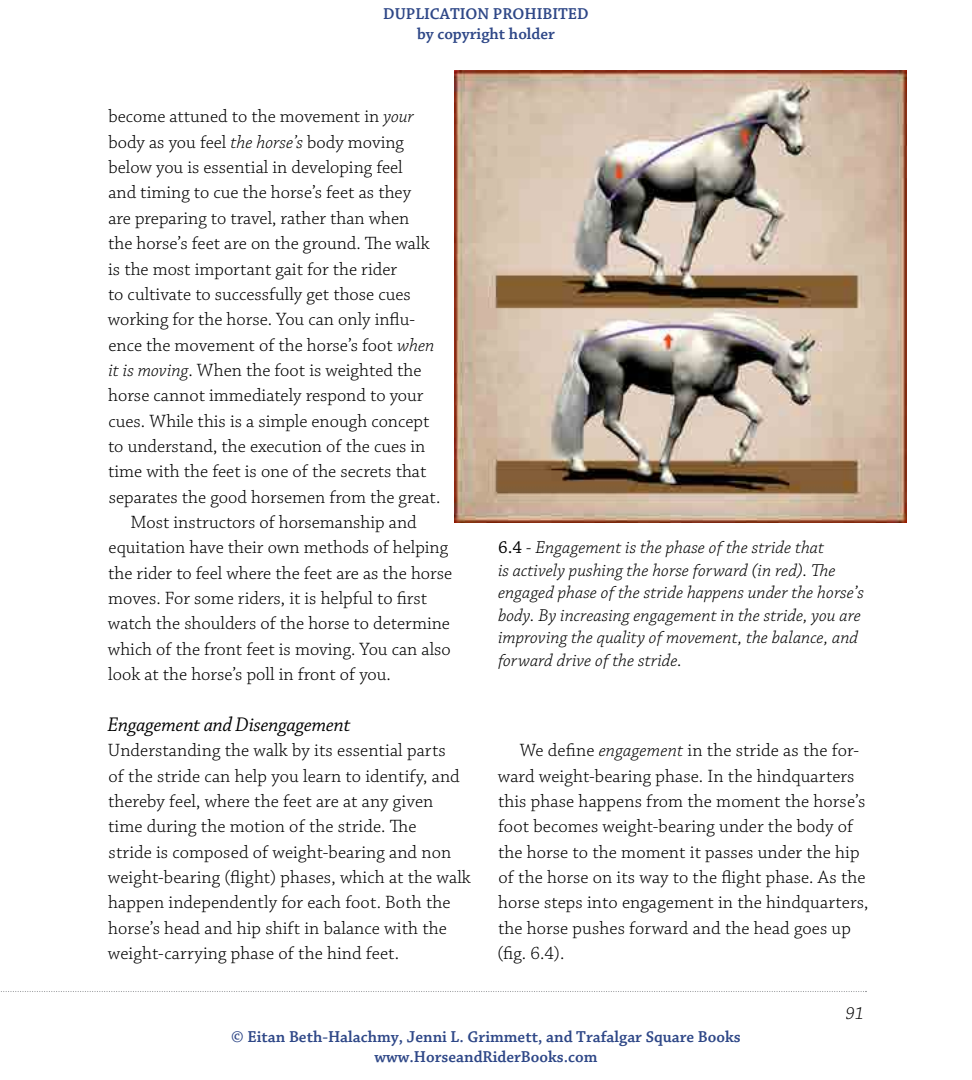
<style>
.page{position:relative;width:972px;height:1080px;background:#fff}
.page>*{position:absolute;margin:0;border:0;box-sizing:border-box;transform-origin:0 0}
.t1{font:21px "Chaparral Pro It Subh";color:#000}
.t2{font:300 18.75px/25.3px "Chaparral Pro";color:#000}
.t3{font:18px/22.5px "Chaparral Pro Light It Capt";color:#000}
.t4{font:600 16.5px/19.8px "Chaparral Pro";color:#2e4787;text-align:center}
.s1{font-style:italic}
.s2{font-family:"Chaparral Pro Capt"}
</style>
<div class="page">
<svg style="left:0;top:991px;width:867px;height:1px"></svg>
<img style="left:454px;top:70px;width:453px;height:453px">
<p class="t4" style="left:383px;top:5px;width:207px">DUPLICATION PROHIBITED by copyright holder</p>
<p class="t2" style="left:108px;top:105px;width:307px">become attuned to the movement in <span class="s1">your</span></p>
<p class="t2" style="left:108px;top:130px;width:297px">body as you feel <span class="s1">the horse’s</span> body moving</p>
<p class="t2" style="left:108px;top:155px;width:296px">below you is essential in developing feel</p>
<p class="t2" style="left:108px;top:181px;width:304px">and timing to cue the horse’s feet as they</p>
<p class="t2" style="left:108px;top:206px;width:303px">are preparing to travel, rather than when</p>
<p class="t2" style="left:108px;top:231px;width:323px">the horse’s feet are on the ground. The walk</p>
<p class="t2" style="left:108px;top:257px;width:290px">is the most important gait for the rider</p>
<p class="t2" style="left:108px;top:282px;width:304px">to cultivate to successfully get those cues</p>
<p class="t2" style="left:108px;top:307px;width:309px">working for the horse. You can only influ-</p>
<p class="t2" style="left:109px;top:333px;width:327px">ence the movement of the horse’s foot <span class="s1">when</span></p>
<p class="t2" style="left:108px;top:358px;width:314px"><span class="s1">it is moving</span>. When the foot is weighted the</p>
<p class="t2" style="left:108px;top:383px;width:317px">horse cannot immediately respond to your</p>
<p class="t2" style="left:109px;top:409px;width:322px">cues. While this is a simple enough concept</p>
<p class="t2" style="left:108px;top:434px;width:319px">to understand, the execution of the cues in</p>
<p class="t2" style="left:108px;top:460px;width:320px">time with the feet is one of the secrets that</p>
<p class="t2" style="left:109px;top:485px;width:333px">separates the good horsemen from the great.</p>
<p class="t2" style="left:130px;top:510px;width:288px">Most instructors of horsemanship and</p>
<p class="t2" style="left:109px;top:536px;width:341px">equitation have their own methods of helping</p>
<p class="t2" style="left:108px;top:561px;width:346px">the rider to feel where the feet are as the horse</p>
<p class="t2" style="left:108px;top:586px;width:320px">moves. For some riders, it is helpful to first</p>
<p class="t2" style="left:108px;top:612px;width:344px">watch the shoulders of the horse to determine</p>
<p class="t2" style="left:108px;top:637px;width:344px">which of the front feet is moving. You can also</p>
<p class="t2" style="left:108px;top:662px;width:284px">look at the horse’s poll in front of you.</p>
<p class="t1" style="left:108px;top:713px;width:244px">Engagement and Disengagement</p>
<p class="t2" style="left:108px;top:738px;width:365px">Understanding the walk by its essential parts<br>of the stride can help you learn to identify, and thereby feel, where the feet are at any given time during the motion of the stride. The<br>stride is composed of weight-bearing and non weight-bearing (flight) phases, which at the walk happen independently for each foot. Both the horse’s head and hip shift in balance with the weight-carrying phase of the hind feet.</p>
<p class="t2" style="left:497px;top:738px;width:372px;text-indent:22px">We define <span class="s1">engagement</span> in the stride as the for&shy;ward weight-bearing phase. In the hindquarters this phase happens from the moment the horse’s foot becomes weight-bearing under the body of the horse to the moment it passes under the hip of the horse on its way to the flight phase. As the horse steps into engagement in the hindquarters, the horse pushes forward and the head goes up (fig. 6.4).</p>
<p class="t3" style="left:498px;top:537px;width:367px"><span class="s2">6.4</span> - Engagement is the phase of the stride that<br>is actively pushing the horse forward (in red). The engaged phase of the stride happens under the horse’s body. By increasing engagement in the stride, you are improving the quality of movement, the balance, and forward drive of the stride.</p>
<p class="t4" style="left:231px;top:1027px;width:511px">© Eitan Beth-Halachmy, Jenni L. Grimmett, and Trafalgar Square Books www.HorseandRiderBooks.com</p>
<p class="t3" style="left:846px;top:1003px;width:20px">91</p>
</div>
